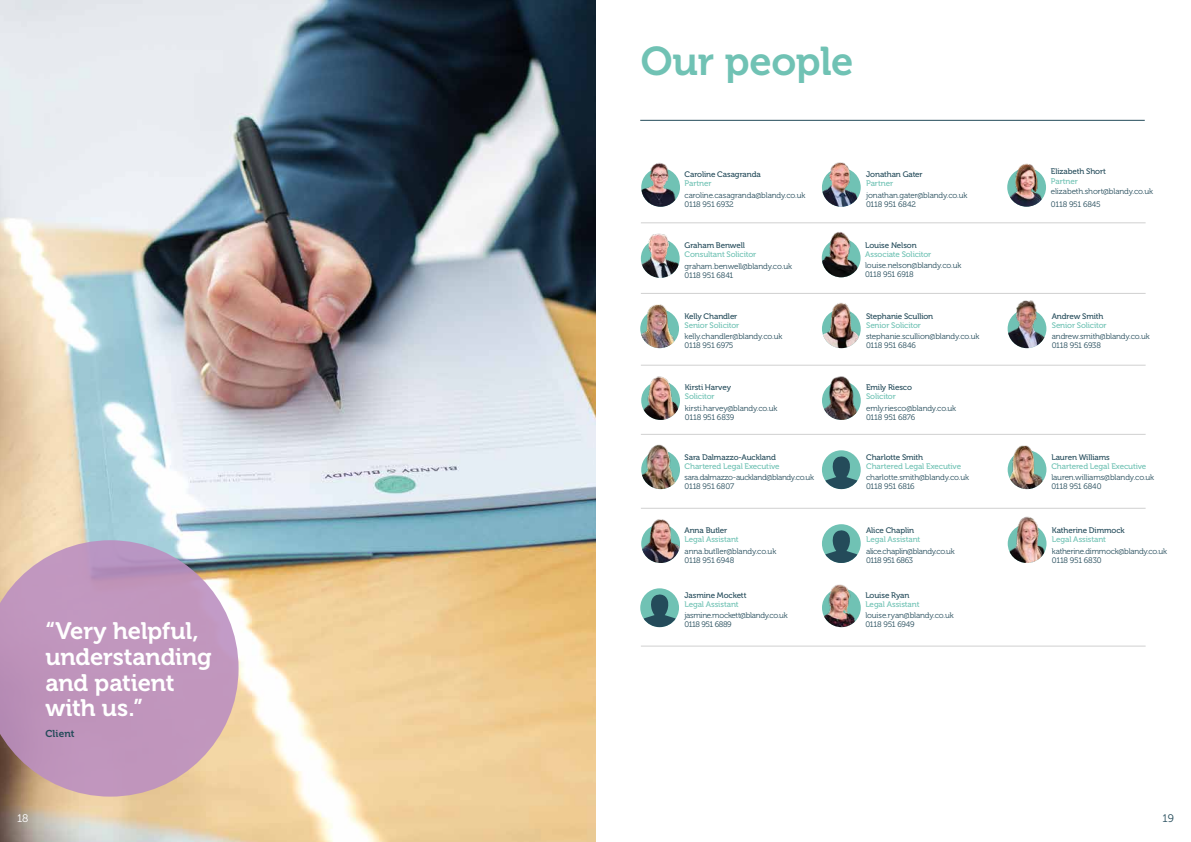
<style>
.page{position:relative;width:1191px;height:842px;background:#fff}
.page>*{position:absolute;margin:0;border:0;box-sizing:border-box;transform-origin:0 0}
.t1{font:40px "Museo 700";letter-spacing:-.01em;color:#70c2b4}
.t2{font:23.8px/25.6px "Museo 700";letter-spacing:-.01em;color:#fff}
.t3{font:11px "Museo 300";color:#fff}
.t4{font:11px "Museo 300";color:#244b5a}
.t5{font:10px "Museo 700";letter-spacing:.01em;color:#244b5a}
.t6{font:8px/9px "Museo 300";letter-spacing:-.02em;color:#244b5a}
.t7{font:8px "Museo 500";letter-spacing:-.015em;color:#70c2b4}
.t8{font:8px "Museo 500";letter-spacing:-.015em;color:#244b5a}
.t9{font:8px/9px "Museo 300";letter-spacing:-.04em;color:#244b5a}
</style>
<div class="page">
<img style="left:0;top:0;width:595px;height:842px">
<svg style="left:0;top:540px;width:238px;height:257px;background:#c29cb7"></svg>
<img style="left:822px;top:302px;width:38px;height:46px">
<img style="left:641px;top:519px;width:39px;height:44px">
<img style="left:1007px;top:516px;width:39px;height:47px">
<img style="left:1007px;top:300px;width:39px;height:48px">
<img style="left:640px;top:304px;width:38px;height:44px">
<img style="left:822px;top:376px;width:38px;height:44px">
<img style="left:822px;top:584px;width:38px;height:43px">
<img style="left:1007px;top:445px;width:39px;height:44px">
<img style="left:641px;top:444px;width:39px;height:45px">
<img style="left:641px;top:376px;width:39px;height:44px">
<div style="left:822px;top:450px;width:38px;height:39px;background:#70c2b4;border-radius:50%"></div>
<div style="left:822px;top:524px;width:38px;height:39px;background:#70c2b4;border-radius:50%"></div>
<div style="left:640px;top:588px;width:39px;height:39px;background:#70c2b4;border-radius:50%"></div>
<svg style="left:825px;top:456px;width:32px;height:33px"></svg>
<svg style="left:825px;top:530px;width:32px;height:33px"></svg>
<svg style="left:643px;top:594px;width:32px;height:33px"></svg>
<hr style="left:641px;top:293px;width:504px;height:1px;background:#d0d0d0">
<hr style="left:641px;top:365px;width:504px;height:1px;background:#d0d0d0">
<hr style="left:641px;top:434px;width:504px;height:1px;background:#d0d0d0">
<hr style="left:641px;top:508px;width:504px;height:1px;background:#d0d0d0">
<hr style="left:641px;top:646px;width:504px;height:1px;background:#d0d0d0">
<hr style="left:640px;top:120px;width:504px;height:1px;background:#244b5a">
<img style="left:1007px;top:163px;width:39px;height:44px">
<img style="left:641px;top:163px;width:39px;height:44px">
<img style="left:822px;top:162px;width:38px;height:45px">
<img style="left:641px;top:233px;width:38px;height:45px">
<img style="left:821px;top:232px;width:39px;height:45px">
<hr style="left:641px;top:223px;width:504px;height:1px;background:#d0d0d0">
<h2 class="t2" style="left:45px;top:619px;width:168px">“Very helpful, understanding and patient with us.”</h2>
<p class="t5" style="left:45px;top:728px;width:31px">Client</p>
<h1 class="t1" style="left:641px;top:39px;width:214px">Our people</h1>
<p class="t8" style="left:684px;top:170px;width:78px">Caroline Casagranda</p>
<p class="t7" style="left:684px;top:179px;width:28px">Partner</p>
<p class="t6" style="left:684px;top:191px;width:122px">caroline.casagranda@blandy.co.uk<br>0118 951 6932</p>
<p class="t8" style="left:866px;top:170px;width:58px">Jonathan Gater</p>
<p class="t7" style="left:866px;top:179px;width:28px">Partner</p>
<p class="t6" style="left:866px;top:191px;width:103px">jonathan.gater@blandy.co.uk<br>0118 951 6842</p>
<p class="t8" style="left:1051px;top:167px;width:56px">Elizabeth Short</p>
<p class="t7" style="left:1051px;top:177px;width:28px">Partner</p>
<p class="t6" style="left:1051px;top:185px;width:104px;line-height:12.5px">elizabeth.short@blandy.co.uk<br>0118 951 6845</p>
<p class="t8" style="left:684px;top:241px;width:62px">Graham Benwell</p>
<p class="t7" style="left:684px;top:250px;width:73px">Consultant Solicitor</p>
<p class="t6" style="left:684px;top:262px;width:109px">graham.benwell@blandy.co.uk<br>0118 951 6841</p>
<p class="t8" style="left:865px;top:241px;width:53px">Louise Nelson</p>
<p class="t7" style="left:865px;top:250px;width:68px">Associate Solicitor</p>
<p class="t6" style="left:865px;top:261px;width:98px">louise.nelson@blandy.co.uk<br>0118 951 6918</p>
<p class="t8" style="left:684px;top:311px;width:54px">Kelly Chandler</p>
<p class="t7" style="left:684px;top:320px;width:56px">Senior Solicitor</p>
<p class="t6" style="left:684px;top:332px;width:99px">kelly.chandler@blandy.co.uk<br>0118 951 6975</p>
<p class="t8" style="left:866px;top:311px;width:69px">Stephanie Scullion</p>
<p class="t7" style="left:866px;top:320px;width:56px">Senior Solicitor</p>
<p class="t6" style="left:866px;top:332px;width:115px">stephanie.scullion@blandy.co.uk<br>0118 951 6846</p>
<p class="t8" style="left:1051px;top:311px;width:53px">Andrew Smith</p>
<p class="t7" style="left:1051px;top:320px;width:56px">Senior Solicitor</p>
<p class="t6" style="left:1051px;top:332px;width:99px">andrew.smith@blandy.co.uk<br>0118 951 6938</p>
<p class="t8" style="left:685px;top:383px;width:48px">Kirsti Harvey</p>
<p class="t7" style="left:685px;top:392px;width:31px">Solicitor</p>
<p class="t6" style="left:685px;top:404px;width:94px">kirsti.harvey@blandy.co.uk<br>0118 951 6839</p>
<p class="t8" style="left:866px;top:383px;width:47px">Emily Riesco</p>
<p class="t7" style="left:866px;top:392px;width:31px">Solicitor</p>
<p class="t6" style="left:866px;top:404px;width:92px">emly.riesco@blandy.co.uk<br>0118 951 6876</p>
<p class="t8" style="left:684px;top:452px;width:93px">Sara Dalmazzo-Auckland</p>
<p class="t7" style="left:684px;top:461px;width:96px">Chartered Legal Executive</p>
<p class="t9" style="left:684px;top:473px;width:131px">sara.dalmazzo-auckland@blandy.co.uk<br>0118 951 6807</p>
<p class="t8" style="left:684px;top:526px;width:44px">Anna Butler</p>
<p class="t7" style="left:684px;top:535px;width:56px">Legal Assistant</p>
<p class="t6" style="left:684px;top:547px;width:93px">anna.butller@blandy.co.uk<br>0118 951 6948</p>
<p class="t8" style="left:866px;top:452px;width:58px">Charlotte Smith</p>
<p class="t7" style="left:866px;top:461px;width:96px">Chartered Legal Executive</p>
<p class="t6" style="left:866px;top:473px;width:104px">charlotte.smith@blandy.co.uk<br>0118 951 6816</p>
<p class="t8" style="left:866px;top:526px;width:50px">Alice Chaplin</p>
<p class="t7" style="left:866px;top:535px;width:56px">Legal Assistant</p>
<p class="t9" style="left:866px;top:547px;width:90px">alice.chaplin@blandy.co.uk<br>0118 951 6863</p>
<p class="t8" style="left:1051px;top:452px;width:60px">Lauren Williams</p>
<p class="t7" style="left:1051px;top:461px;width:96px">Chartered Legal Executive</p>
<p class="t6" style="left:1051px;top:473px;width:104px">lauren.williams@blandy.co.uk<br>0118 951 6840</p>
<p class="t8" style="left:1051px;top:526px;width:74px">Katherine Dimmock</p>
<p class="t7" style="left:1051px;top:535px;width:56px">Legal Assistant</p>
<p class="t6" style="left:1051px;top:547px;width:117px">katherine.dimmock@blandy.co.uk<br>0118 951 6830</p>
<p class="t8" style="left:684px;top:590px;width:64px">Jasmine Mockett</p>
<p class="t7" style="left:684px;top:599px;width:56px">Legal Assistant</p>
<p class="t9" style="left:684px;top:611px;width:105px">jasmine.mockett@blandy.co.uk<br>0118 951 6889</p>
<p class="t8" style="left:865px;top:590px;width:46px">Louise Ryan</p>
<p class="t7" style="left:865px;top:599px;width:56px">Legal Assistant</p>
<p class="t6" style="left:865px;top:611px;width:90px">louise.ryan@blandy.co.uk<br>0118 951 6949</p>
<h3 class="t3" style="left:17px;top:812px;width:13px">18</h3>
<h3 class="t4" style="left:1162px;top:812px;width:13px">19</h3>
</div>
